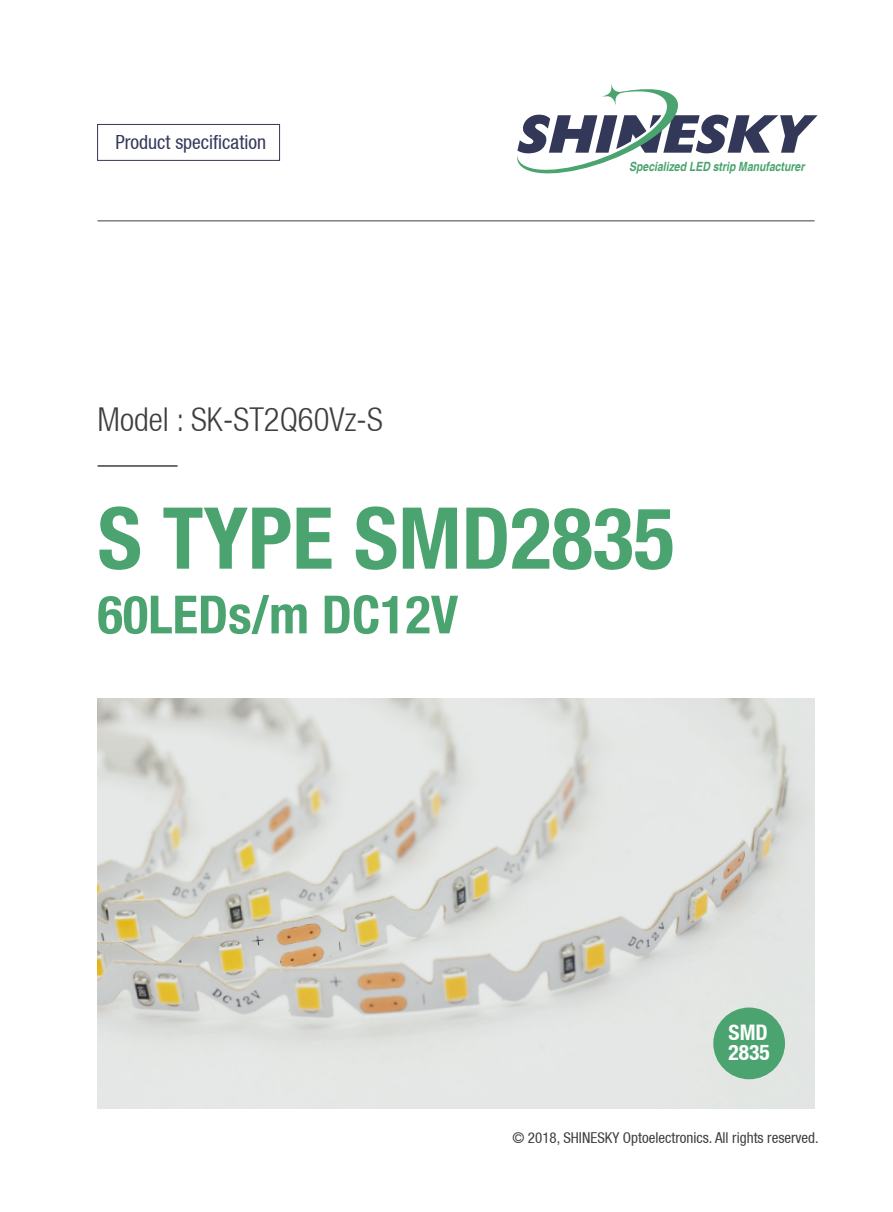
<style>
.page{position:relative;width:893px;height:1212px;background:#fff}
.page>*{position:absolute;margin:0;border:0;box-sizing:border-box;transform-origin:0 0}
.t1{font:700 condensed 85.5px "Helvetica Neue LT";color:#4ba46f}
.t2{font:700 condensed 52.65px "Helvetica Neue LT";color:#4ba46f}
.t3{font:300 condensed 32.85px "Helvetica Neue LT";color:#3e3e3f}
.t4{font:700 condensed 21.45px/19.5px "Helvetica Neue LT";color:#fff}
.t5{font:condensed 19.5px "Helvetica Neue LT";color:#333859}
.t6{font:condensed 15px "Helvetica Neue LT";color:#3e3e3f}
.t7{font:italic 700 condensed 12.75px "Helvetica";color:#4ba46f}
</style>
<div class="page">
<img style="left:98px;top:699px;width:717px;height:410px">
<div style="left:713px;top:1007px;width:72px;height:72px;background:#4ba46f;border-radius:50%"></div>
<svg style="left:517px;top:84px;width:301px;height:90px"></svg>
<div style="left:97px;top:124px;width:183px;height:37px;border:1px solid #333859"></div>
<hr style="left:98px;top:221px;width:717px;height:1px;background:#3e3e3f">
<hr style="left:98px;top:465px;width:80px;height:2px;background:#3e3e3f">
<h3 class="t5" style="left:115px;top:131px;width:152px">Product specification</h3>
<h3 class="t3" style="left:98px;top:400px;width:287px">Model : SK-ST2Q60Vz-S</h3>
<p class="t7" style="left:629px;top:158px;width:177px">Specialized LED strip Manufacturer</p>
<h1 class="t1" style="left:98px;top:486px;width:579px">S TYPE SMD2835</h1>
<h2 class="t2" style="left:98px;top:583px;width:362px">60LEDs/m DC12V</h2>
<h3 class="t4" style="left:729px;top:1023px;width:43px">SMD<br>2835</h3>
<p class="t6" style="left:512px;top:1129px;width:308px">© 2018, SHINESKY Optoelectronics. All rights reserved.</p>
</div>
